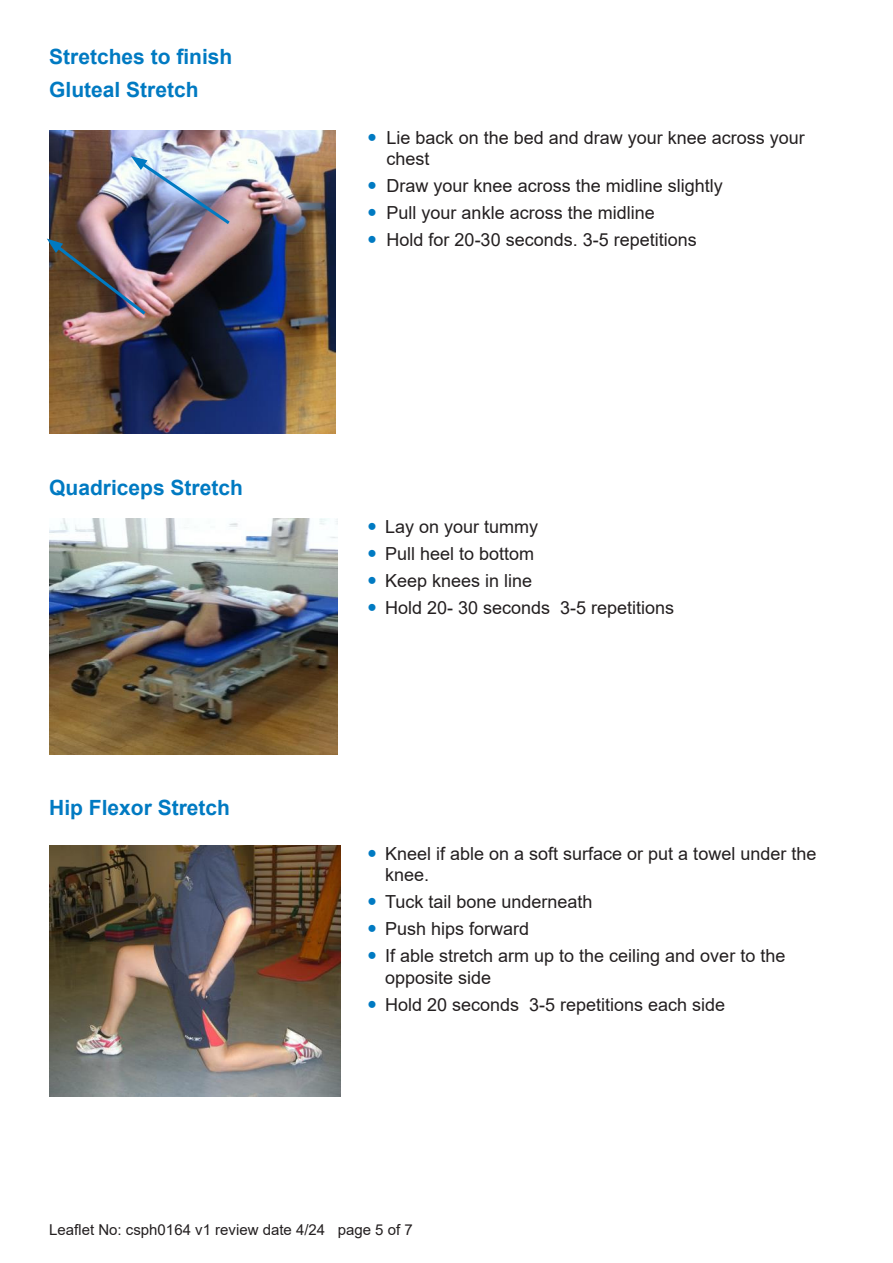
<style>
.page{position:relative;width:893px;height:1263px;background:#fff}
.page>*{position:absolute;margin:0;border:0;box-sizing:border-box;transform-origin:0 0}
.t1{font:700 21px "Arial";color:#007ac2}
.t2{font:18px/21.6px "Arial";color:#231f20}
.t3{font:15px "Arial";color:#231f20}
</style>
<div class="page">
<img style="left:49px;top:130px;width:286px;height:303px">
<img style="left:49px;top:519px;width:288px;height:236px">
<img style="left:49px;top:846px;width:291px;height:251px">
<img style="left:47px;top:239px;width:102px;height:79px">
<img style="left:131px;top:156px;width:102px;height:71px">
<p class="t1" style="left:49px;top:42px;width:185px">Stretches to finish</p>
<p class="t1" style="left:49px;top:75px;width:151px">Gluteal Stretch</p>
<p class="t1" style="left:49px;top:473px;width:195px">Quadriceps Stretch</p>
<p class="t1" style="left:49px;top:793px;width:182px">Hip Flexor Stretch</p>
<p class="t2" style="left:387px;top:126px;width:420px">Lie back on the bed and draw your knee across your chest</p>
<p class="t2" style="left:387px;top:175px;width:338px">Draw your knee across the midline slightly</p>
<p class="t2" style="left:387px;top:202px;width:270px">Pull your ankle across the midline</p>
<p class="t2" style="left:387px;top:229px;width:312px">Hold for 20-30 seconds. 3-5 repetitions</p>
<p class="t2" style="left:385px;top:516px;width:155px">Lay on your tummy</p>
<p class="t2" style="left:385px;top:543px;width:151px">Pull heel to bottom</p>
<p class="t2" style="left:385px;top:570px;width:149px">Keep knees in line</p>
<p class="t2" style="left:385px;top:597px;width:291px">Hold 20- 30 seconds 3-5 repetitions</p>
<p class="t2" style="left:385px;top:842px;width:433px">Kneel if able on a soft surface or put a towel under the knee.</p>
<p class="t2" style="left:385px;top:891px;width:209px">Tuck tail bone underneath</p>
<p class="t2" style="left:385px;top:918px;width:146px">Push hips forward</p>
<p class="t2" style="left:385px;top:945px;width:402px">If able stretch arm up to the ceiling and over to the</p>
<p class="t2" style="left:385px;top:966px;width:108px">opposite side</p>
<p class="t2" style="left:385px;top:993px;width:342px">Hold 20 seconds 3-5 repetitions each side</p>
<p class="t3" style="left:49px;top:1219px;width:365px">Leaflet No: csph0164 v1 review date 4/24 page 5 of 7</p>
</div>
